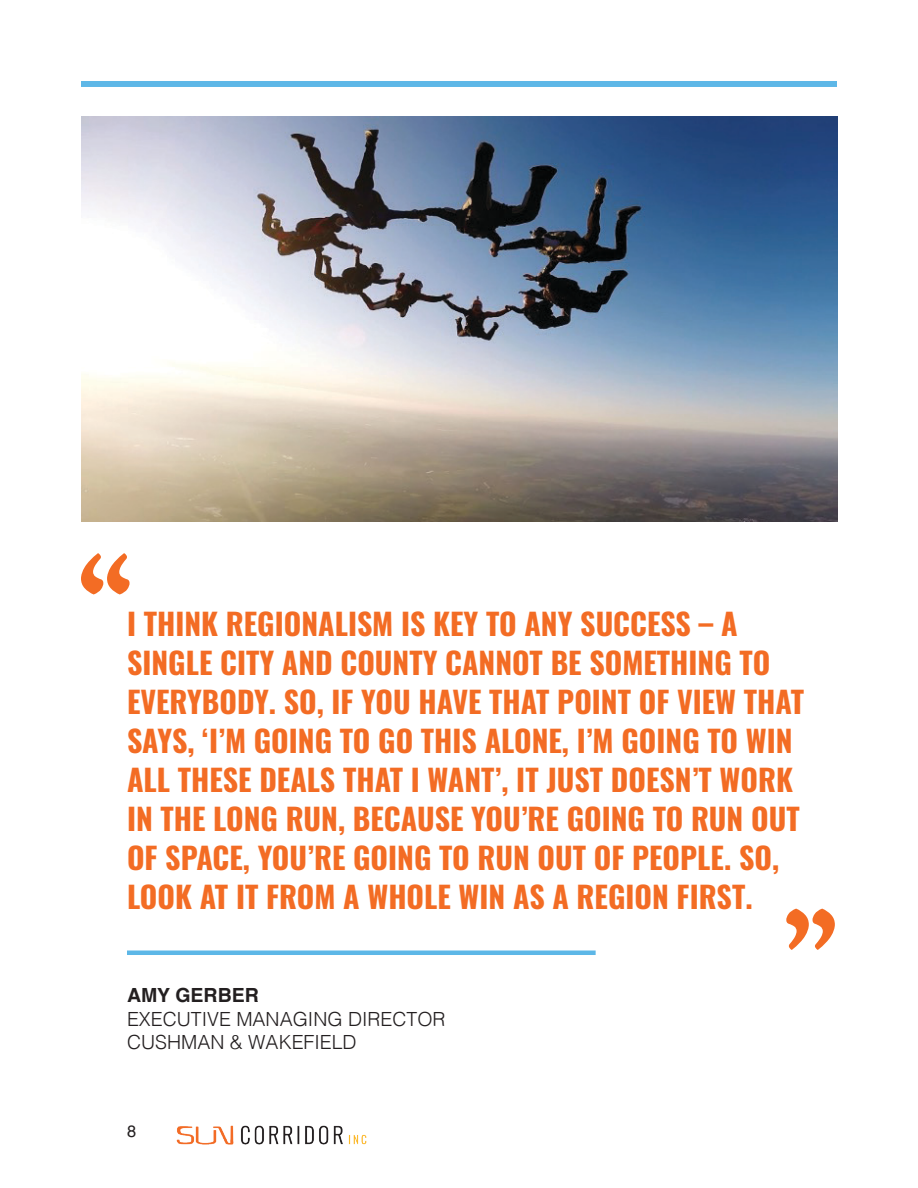
<style>
.page{position:relative;width:918px;height:1188px;background:#fff}
.page>*{position:absolute;margin:0;border:0;box-sizing:border-box;transform-origin:0 0}
.t1{font:700 30px/39px "Oswald";color:#f36c24}
.t2{font:300 19.5px/23.4px "Helvetica";color:#231f20}
.t3{font:700 19.5px "Helvetica";color:#231f20}
.t4{font:16.5px "Helvetica";color:#231f20}
</style>
<div class="page">
<img style="left:176px;top:1125px;width:191px;height:20px">
<div style="left:81px;top:81px;width:756px;height:6px;background:#5db7e7"></div>
<img style="left:81px;top:117px;width:756px;height:405px">
<svg style="left:81px;top:553px;width:49px;height:41px"></svg>
<hr style="left:127px;top:951px;width:469px;height:4px;background:#5db7e7">
<svg style="left:786px;top:909px;width:49px;height:41px"></svg>
<p class="t1" style="left:127px;top:606px;width:679px">I THINK REGIONALISM IS KEY TO ANY SUCCESS – A SINGLE CITY AND COUNTY CANNOT BE SOMETHING TO EVERYBODY. SO, IF YOU HAVE THAT POINT OF VIEW THAT SAYS, ‘I’M GOING TO GO THIS ALONE, I’M GOING TO WIN ALL THESE DEALS THAT I WANT’, IT JUST DOESN’T WORK IN THE LONG RUN, BECAUSE YOU’RE GOING TO RUN OUT OF SPACE, YOU’RE GOING TO RUN OUT OF PEOPLE. SO, LOOK AT IT FROM A WHOLE WIN AS A REGION FIRST.</p>
<p class="t3" style="left:127px;top:984px;width:133px">AMY GERBER</p>
<p class="t2" style="left:127px;top:1006px;width:320px">EXECUTIVE MANAGING DIRECTOR<br>CUSHMAN &amp; WAKEFIELD</p>
<p class="t4" style="left:127px;top:1118px;width:11px">8</p>
</div>
